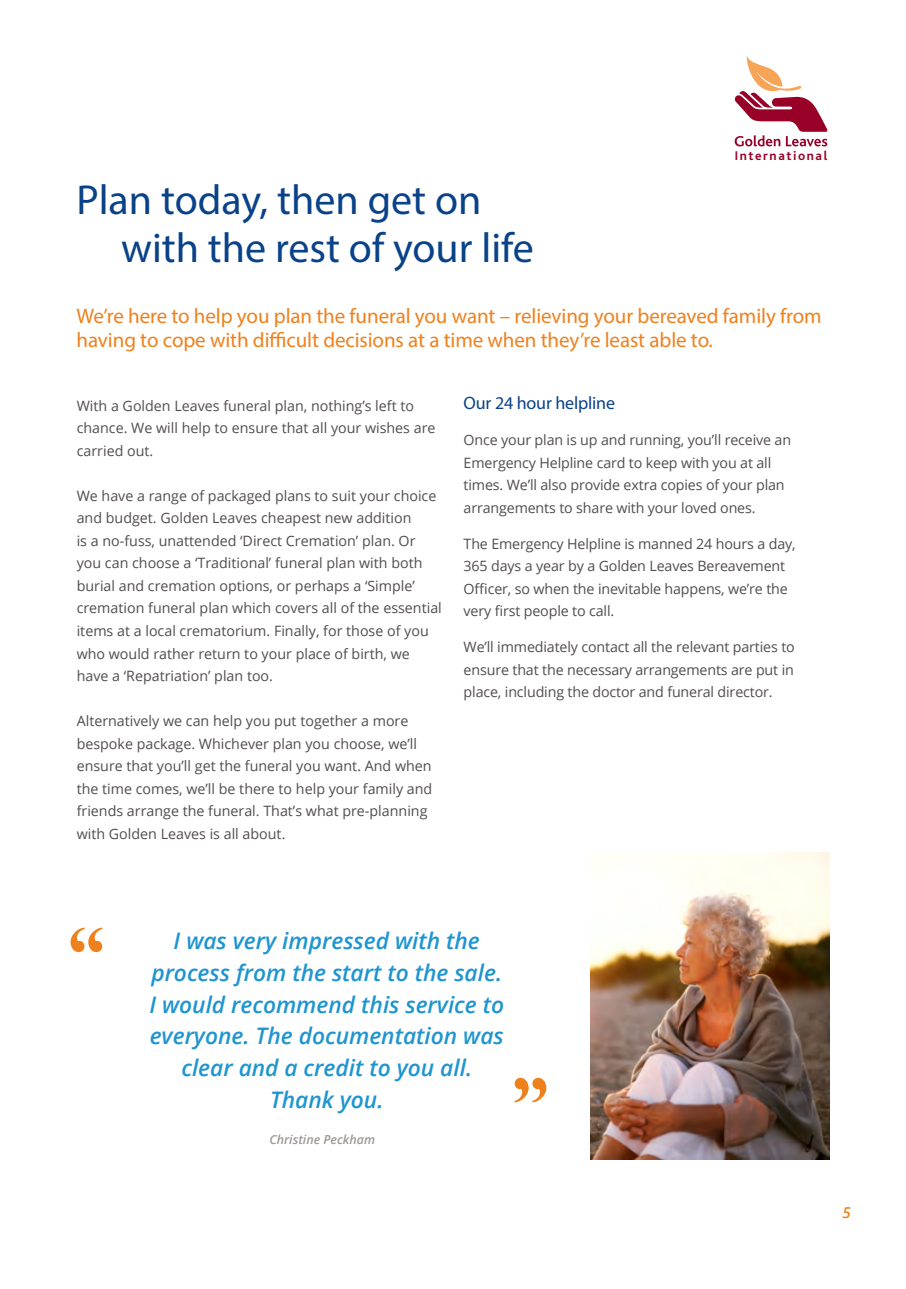
<style>
.page{position:relative;width:906px;height:1289px;background:#fff}
.page>*{position:absolute;margin:0;border:0;box-sizing:border-box;transform-origin:0 0}
.t1{font:700 80.4px "Perpetua";color:#ef811d}
.t2{font:42px/48px "Myriad Pro";color:#094288}
.t3{font:italic 600 22.8px/31.8px "Open Sans";color:#1f95cf;text-align:center}
.t4{font:21px/24px "Myriad Pro";letter-spacing:-.005em;color:#ef811d}
.t5{font:18px "Myriad Pro";letter-spacing:-.01em;color:#094288}
.t6{font:italic 600 15px "Open Sans";color:#ef811d}
.t7{font:14.25px/22.5px "Open Sans";color:#514d4c}
.t8{font:700 13.2px "Bliss";letter-spacing:.12em;color:#980028}
.t9{font:italic 600 12.45px "Open Sans";color:#9e9895}
</style>
<div class="page">
<svg style="left:734px;top:56px;width:94px;height:90px"></svg>
<img style="left:590px;top:852px;width:239px;height:306px">
<h2 class="t2" style="left:121px;top:175px;width:414px;text-indent:-45px">Plan today, then get on with the rest of your life</h2>
<p class="t8" style="left:735px;top:149px;width:94px">International</p>
<h3 class="t4" style="left:77px;top:303px;width:746px">We’re here to help you plan the funeral you want – relieving your bereaved family from having to cope with difficult decisions at a time when they’re least able to.</h3>
<p class="t7" style="left:77px;top:394px;width:360px">With a Golden Leaves funeral plan, nothing’s left to chance. We will help to ensure that all your wishes are carried out.</p>
<p class="t7" style="left:77px;top:484px;width:367px">We have a range of packaged plans to suit your choice and budget. Golden Leaves cheapest new addition<br>is a no-fuss, unattended ‘Direct Cremation’ plan. Or you can choose a ‘Traditional’ funeral plan with both burial and cremation options, or perhaps a ‘Simple’ cremation funeral plan which covers all of the essential items at a local crematorium. Finally, for those of you who would rather return to your place of birth, we have a ‘Repatriation’ plan too.</p>
<p class="t7" style="left:77px;top:709px;width:357px">Alternatively we can help you put together a more bespoke package. Whichever plan you choose, we’ll ensure that you’ll get the funeral you want. And when the time comes, we’ll be there to help your family and friends arrange the funeral. That’s what pre-planning with Golden Leaves is all about.</p>
<p class="t5" style="left:463px;top:392px;width:153px">Our 24 hour helpline</p>
<p class="t7" style="left:463px;top:428px;width:329px">Once your plan is up and running, you’ll receive an Emergency Helpline card to keep with you at all times. We’ll also provide extra copies of your plan arrangements to share with your loved ones.</p>
<p class="t7" style="left:463px;top:532px;width:333px">The Emergency Helpline is manned 24 hours a day, 365 days a year by a Golden Leaves Bereavement Officer, so when the inevitable happens, we’re the very first people to call.</p>
<p class="t7" style="left:463px;top:635px;width:333px;text-align:justify">We’ll immediately contact all the relevant parties to ensure that the necessary arrangements are put in place, including the doctor and funeral director.</p>
<h1 class="t1" style="left:68px;top:904px;width:38px">“</h1>
<h3 class="t3" style="left:149px;top:924px;width:356px">I was very impressed with the process from the start to the sale.<br>I would recommend this service to everyone. The documentation was clear and a credit to you all.<br>Thank you.</h3>
<p class="t9" style="left:269px;top:1130px;width:107px">Christine Peckham</p>
<h1 class="t1" style="left:512px;top:1054px;width:38px">”</h1>
<p class="t6" style="left:842px;top:1202px;width:10px">5</p>
</div>
